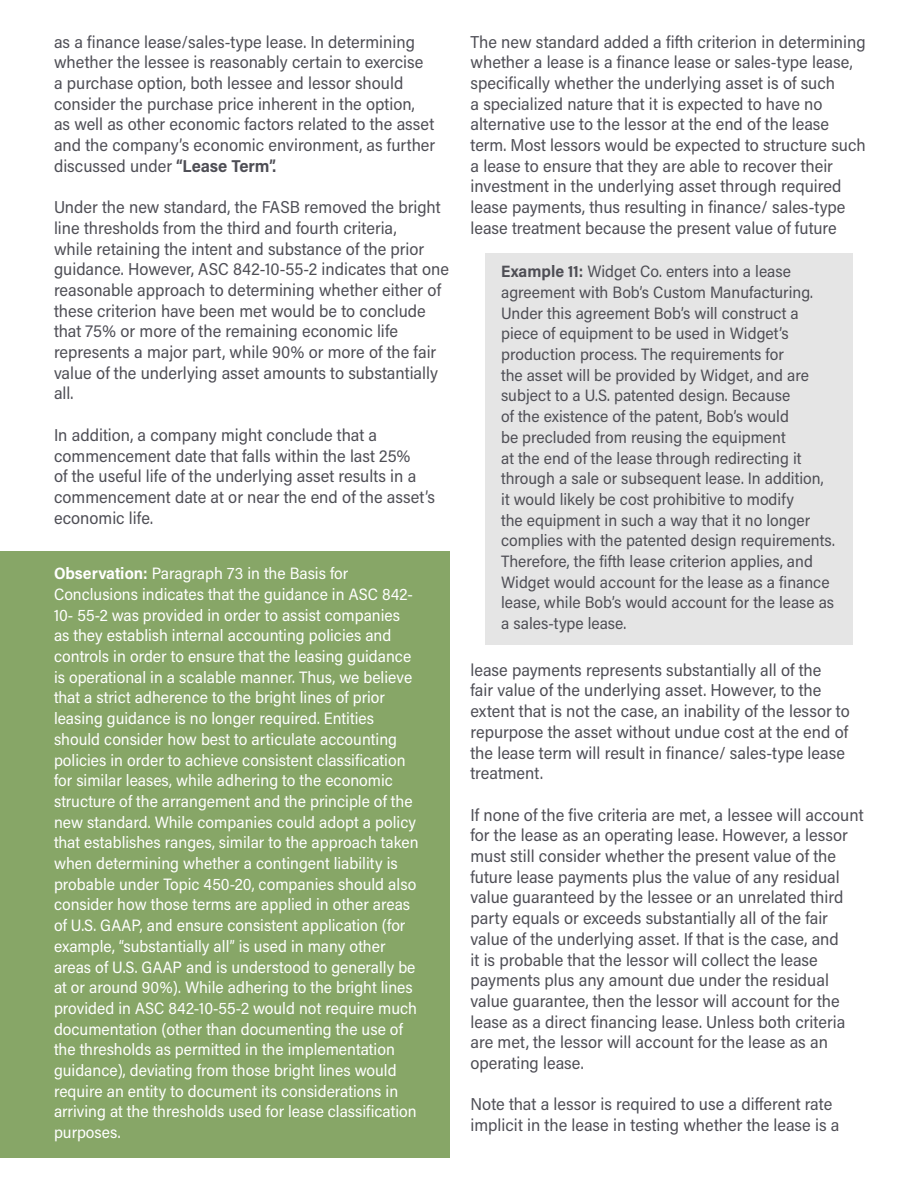
<style>
.page{position:relative;width:918px;height:1188px;background:#fff}
.page>*{position:absolute;margin:0;border:0;box-sizing:border-box;transform-origin:0 0}
.t1{font:17.25px/20.7px "Acumin Pro Semi Cond";color:#4e4e55}
.t2{font:16.5px/20.7px "Acumin Pro Semi Cond";color:#fff}
.t3{font:16.5px/20.7px "Acumin Pro Semi Cond";color:#4e4e55}
.s1{font-weight:700}
</style>
<div class="page">
<div style="left:0;top:552px;width:450px;height:606px;background:#87a667"></div>
<div style="left:485px;top:253px;width:367px;height:391px;background:#e5e5e5"></div>
<p class="t1" style="left:54px;top:30px;width:383px">as a finance lease/sales-type lease. In determining whether the lessee is reasonably certain to exercise a purchase option, both lessee and lessor should consider the purchase price inherent in the option,<br>as well as other economic factors related to the asset and the company’s economic environment, as further discussed under <span class="s1">“Lease Term”.</span></p>
<p class="t1" style="left:54px;top:196px;width:397px">Under the new standard, the FASB removed the bright line thresholds from the third and fourth criteria,<br>while retaining the intent and substance of the prior guidance. However, ASC 842-10-55-2 indicates that one reasonable approach to determining whether either of these criterion have been met would be to conclude that 75% or more of the remaining economic life represents a major part, while 90% or more of the fair value of the underlying asset amounts to substantially all.</p>
<p class="t1" style="left:54px;top:424px;width:383px">In addition, a company might conclude that a commencement date that falls within the last 25%<br>of the useful life of the underlying asset results in a commencement date at or near the end of the asset’s economic life.</p>
<p class="t2" style="left:54px;top:562px;width:366px"><span class="s1">Observation:</span> Paragraph 73 in the Basis for Conclusions indicates that the guidance in ASC 842- 10- 55-2 was provided in order to assist companies as they establish internal accounting policies and controls in order to ensure that the leasing guidance is operational in a scalable manner. Thus, we believe that a strict adherence to the bright lines of prior leasing guidance is no longer required. Entities should consider how best to articulate accounting policies in order to achieve consistent classification for similar leases, while adhering to the economic structure of the arrangement and the principle of the new standard. While companies could adopt a policy that establishes ranges, similar to the approach taken when determining whether a contingent liability is probable under Topic 450-20, companies should also consider how those terms are applied in other areas of U.S. GAAP, and ensure consistent application (for example, “substantially all” is used in many other areas of U.S. GAAP and is understood to generally be at or around 90%). While adhering to the bright lines provided in ASC 842-10-55-2 would not require much documentation (other than documenting the use of the thresholds as permitted in the implementation guidance), deviating from those bright lines would require an entity to document its considerations in arriving at the thresholds used for lease classification purposes.</p>
<p class="t1" style="left:471px;top:30px;width:397px">The new standard added a fifth criterion in determining whether a lease is a finance lease or sales-type lease, specifically whether the underlying asset is of such<br>a specialized nature that it is expected to have no alternative use to the lessor at the end of the lease term. Most lessors would be expected to structure such a lease to ensure that they are able to recover their investment in the underlying asset through required lease payments, thus resulting in finance/ sales-type lease treatment because the present value of future</p>
<p class="t3" style="left:501px;top:260px;width:335px"><span class="s1">Example 11:</span> Widget Co. enters into a lease agreement with Bob’s Custom Manufacturing.<br>Under this agreement Bob’s will construct a piece of equipment to be used in Widget’s production process. The requirements for<br>the asset will be provided by Widget, and are subject to a U.S. patented design. Because<br>of the existence of the patent, Bob’s would<br>be precluded from reusing the equipment<br>at the end of the lease through redirecting it through a sale or subsequent lease. In addition, it would likely be cost prohibitive to modify<br>the equipment in such a way that it no longer complies with the patented design requirements.</p>
<p class="t3" style="left:501px;top:550px;width:335px">Therefore, the fifth lease criterion applies, and Widget would account for the lease as a finance lease, while Bob’s would account for the lease as a sales-type lease.</p>
<p class="t1" style="left:471px;top:659px;width:381px">lease payments represents substantially all of the<br>fair value of the underlying asset. However, to the extent that is not the case, an inability of the lessor to repurpose the asset without undue cost at the end of the lease term will result in finance/ sales-type lease treatment.</p>
<p class="t1" style="left:471px;top:804px;width:395px">If none of the five criteria are met, a lessee will account for the lease as an operating lease. However, a lessor must still consider whether the present value of the future lease payments plus the value of any residual value guaranteed by the lessee or an unrelated third party equals or exceeds substantially all of the fair value of the underlying asset. If that is the case, and<br>it is probable that the lessor will collect the lease payments plus any amount due under the residual value guarantee, then the lessor will account for the lease as a direct financing lease. Unless both criteria are met, the lessor will account for the lease as an operating lease.</p>
<p class="t1" style="left:471px;top:1093px;width:371px">Note that a lessor is required to use a different rate implicit in the lease in testing whether the lease is a</p>
</div>
